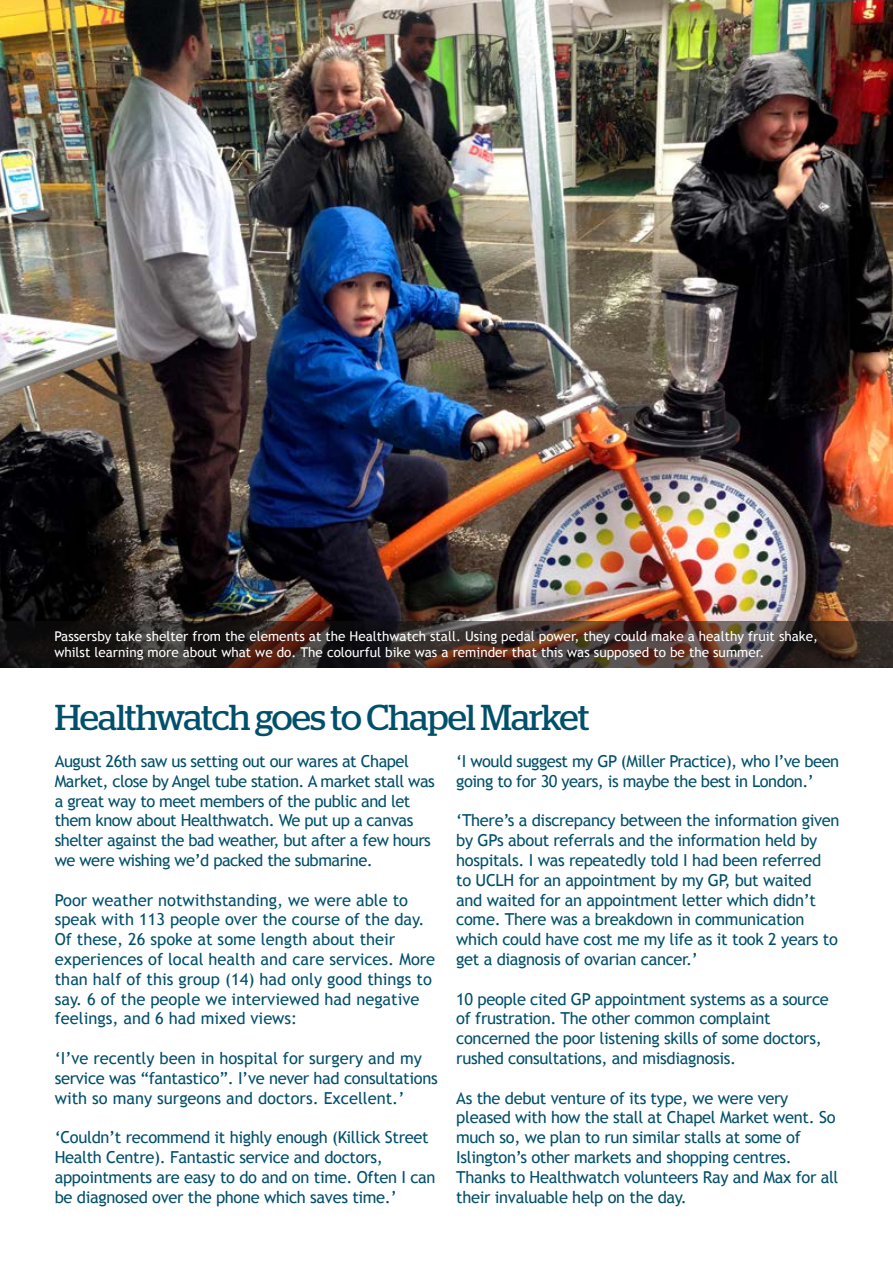
<style>
.page{position:relative;width:893px;height:1263px;background:#fff}
.page>*{position:absolute;margin:0;border:0;box-sizing:border-box;transform-origin:0 0}
.Healthwatch_body_tex{font:36px "Stag";letter-spacing:-.025em;color:#004f6b}
.Healthwatch_body_tex-2{font:16.5px/19.8px "Trebuchet MS";letter-spacing:-.02em;color:#004f6b}
.Healthwatch_body_tex-3{font:16.5px/19.8px "Trebuchet MS";color:#004f6b}
.Healthwatch_body_tex-4{font:13.5px/16.2px "Trebuchet MS";color:#fff}
</style>
<div class="page">
<img style="left:0;top:0;width:893px;height:622px">
<svg style="left:0;top:622px;width:893px;height:46px;background:#382925"></svg>
<p class="Healthwatch_body_tex-4" style="left:54px;top:628px;width:765px">Passersby take shelter from the elements at the Healthwatch stall. Using pedal power, they could make a healthy fruit shake, whilst learning more about what we do. The colourful bike was a reminder that this was supposed to be the summer.</p>
<p class="Healthwatch_body_tex" style="left:55px;top:696px;width:536px">Healthwatch goes to Chapel Market</p>
<p class="Healthwatch_body_tex-2" style="left:55px;top:751px;width:382px">August 26th saw us setting out our wares at Chapel Market, close by Angel tube station. A market stall was a great way to meet members of the public and let them know about Healthwatch. We put up a canvas shelter against the bad weather, but after a few hours we were wishing we’d packed the submarine.</p>
<p class="Healthwatch_body_tex-3" style="left:55px;top:890px;width:382px">Poor weather notwithstanding, we were able to speak with 113 people over the course of the day.<br>Of these, 26 spoke at some length about their experiences of local health and care services. More than half of this group (14) had only good things to say. 6 of the people we interviewed had negative feelings, and 6 had mixed views:</p>
<p class="Healthwatch_body_tex-3" style="left:55px;top:1048px;width:384px">‘I’ve recently been in hospital for surgery and my service was “fantastico”. I’ve never had consultations with so many surgeons and doctors. Excellent.’</p>
<p class="Healthwatch_body_tex-2" style="left:55px;top:1127px;width:382px">‘Couldn’t recommend it highly enough (Killick Street Health Centre). Fantastic service and doctors, appointments are easy to do and on time. Often I can be diagnosed over the phone which saves time.’</p>
<p class="Healthwatch_body_tex-2" style="left:456px;top:751px;width:385px">‘I would suggest my GP (Miller Practice), who I’ve been going to for 30 years, is maybe the best in London.’</p>
<p class="Healthwatch_body_tex-2" style="left:456px;top:810px;width:385px">‘There’s a discrepancy between the information given by GPs about referrals and the information held by hospitals. I was repeatedly told I had been referred to UCLH for an appointment by my GP, but waited and waited for an appointment letter which didn’t come. There was a breakdown in communication which could have cost me my life as it took 2 years to get a diagnosis of ovarian cancer.’</p>
<p class="Healthwatch_body_tex-2" style="left:456px;top:989px;width:374px">10 people cited GP appointment systems as a source of frustration. The other common complaint concerned the poor listening skills of some doctors, rushed consultations, and misdiagnosis.</p>
<p class="Healthwatch_body_tex-2" style="left:456px;top:1088px;width:384px">As the debut venture of its type, we were very pleased with how the stall at Chapel Market went. So much so, we plan to run similar stalls at some of Islington’s other markets and shopping centres.<br>Thanks to Healthwatch volunteers Ray and Max for all their invaluable help on the day.</p>
</div>
